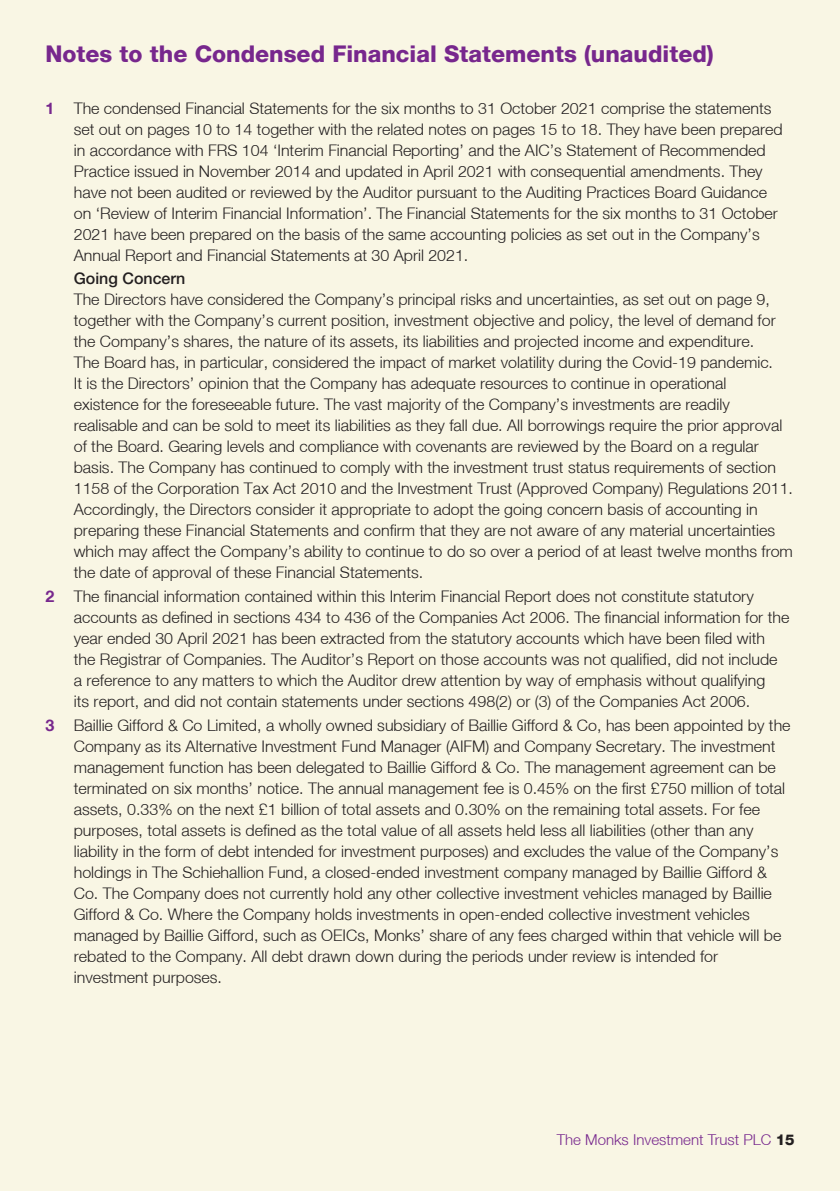
<style>
.page{position:relative;width:840px;height:1191px;background:#fff}
.page>*{position:absolute;margin:0;border:0;box-sizing:border-box;transform-origin:0 0}
.t1{font:800 23px "Helvetica Neue LT";color:#77278d}
.t2{font:300 16px/21px "Helvetica Neue LT";color:#231f20}
.t3{font:500 16px "Helvetica Neue LT Std";color:#231f20}
.t4{font:300 15px "Helvetica Neue LT";color:#77278d}
.s1{font-weight:700;color:#77278d}
.s2{font-weight:800;color:#231f20}
</style>
<div class="page">
<div style="left:0;top:0;width:839px;height:1191px;background:#f9f6e4"></div>
<h1 class="t1" style="left:45px;top:40px;width:669px">Notes to the Condensed Financial Statements (unaudited)</h1>
<p class="t2" style="left:74px;top:97px;width:710px;text-indent:-28px"><span class="s1">1</span> The condensed Financial Statements for the six months to 31 October 2021 comprise the statements set out on pages 10 to 14 together with the related notes on pages 15 to 18. They have been prepared in accordance with FRS 104 ‘Interim Financial Reporting’ and the AIC’s Statement of Recommended Practice issued in November 2014 and updated in April 2021 with consequential amendments. They have not been audited or reviewed by the Auditor pursuant to the Auditing Practices Board Guidance on ‘Review of Interim Financial Information’. The Financial Statements for the six months to 31 October 2021 have been prepared on the basis of the same accounting policies as set out in the Company’s Annual Report and Financial Statements at 30 April 2021.</p>
<p class="t3" style="left:74px;top:269px;width:113px">Going Concern</p>
<p class="t2" style="left:74px;top:289px;width:720px">The Directors have considered the Company’s principal risks and uncertainties, as set out on page 9, together with the Company’s current position, investment objective and policy, the level of demand for the Company’s shares, the nature of its assets, its liabilities and projected income and expenditure.<br>The Board has, in particular, considered the impact of market volatility during the Covid-19 pandemic.<br>It is the Directors’ opinion that the Company has adequate resources to continue in operational existence for the foreseeable future. The vast majority of the Company’s investments are readily realisable and can be sold to meet its liabilities as they fall due. All borrowings require the prior approval of the Board. Gearing levels and compliance with covenants are reviewed by the Board on a regular basis. The Company has continued to comply with the investment trust status requirements of section 1158 of the Corporation Tax Act 2010 and the Investment Trust (Approved Company) Regulations 2011.<br>Accordingly, the Directors consider it appropriate to adopt the going concern basis of accounting in preparing these Financial Statements and confirm that they are not aware of any material uncertainties which may affect the Company’s ability to continue to do so over a period of at least twelve months from the date of approval of these Financial Statements.</p>
<p class="t2" style="left:74px;top:585px;width:716px;text-indent:-28px"><span class="s1">2</span> The financial information contained within this Interim Financial Report does not constitute statutory accounts as defined in sections 434 to 436 of the Companies Act 2006. The financial information for the year ended 30 April 2021 has been extracted from the statutory accounts which have been filed with the Registrar of Companies. The Auditor’s Report on those accounts was not qualified, did not include a reference to any matters to which the Auditor drew attention by way of emphasis without qualifying<br>its report, and did not contain statements under sections 498(2) or (3) of the Companies Act 2006.</p>
<p class="t2" style="left:74px;top:714px;width:718px;text-indent:-28px"><span class="s1">3</span> Baillie Gifford &amp; Co Limited, a wholly owned subsidiary of Baillie Gifford &amp; Co, has been appointed by the Company as its Alternative Investment Fund Manager (AIFM) and Company Secretary. The investment management function has been delegated to Baillie Gifford &amp; Co. The management agreement can be terminated on six months’ notice. The annual management fee is 0.45% on the first £750 million of total assets, 0.33% on the next £1 billion of total assets and 0.30% on the remaining total assets. For fee purposes, total assets is defined as the total value of all assets held less all liabilities (other than any liability in the form of debt intended for investment purposes) and excludes the value of the Company’s holdings in The Schiehallion Fund, a closed-ended investment company managed by Baillie Gifford &amp; Co. The Company does not currently hold any other collective investment vehicles managed by Baillie Gifford &amp; Co. Where the Company holds investments in open-ended collective investment vehicles managed by Baillie Gifford, such as OEICs, Monks’ share of any fees charged within that vehicle will be rebated to the Company. All debt drawn down during the periods under review is intended for investment purposes.</p>
<p class="t4" style="left:556px;top:1130px;width:239px">The Monks Investment Trust PLC <span class="s2">15</span></p>
</div>
